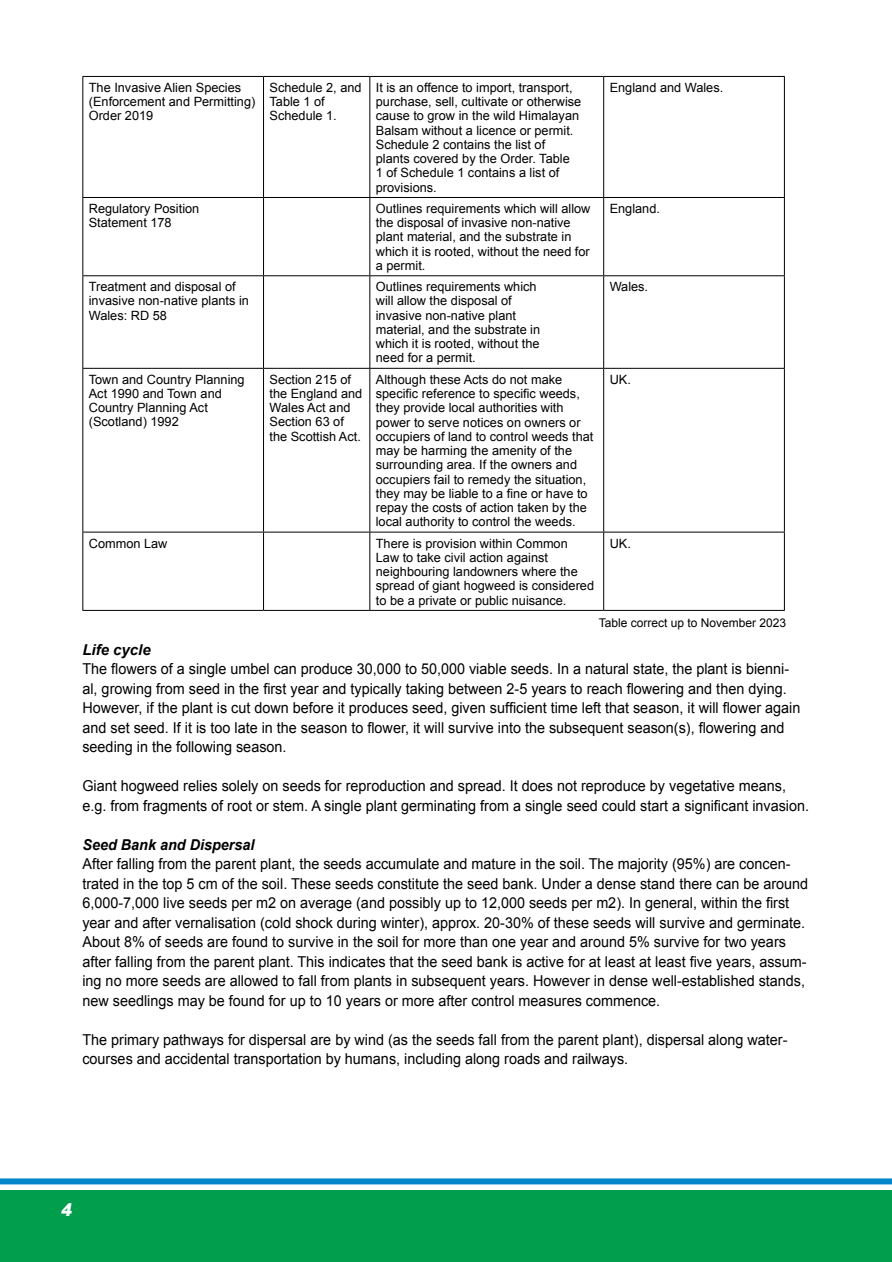
<style>
.page{position:relative;width:892px;height:1262px;background:#fff}
.page>*{position:absolute;margin:0;border:0;box-sizing:border-box;transform-origin:0 0}
.t1{font:italic 900 18px "Azbuka";color:#fff}
.t2{font:15px/19.5px "Arial";color:#000;scale:.96 1}
.t3{font:italic 700 15px "Arial";color:#000;scale:.96 1}
.t4{font:italic 700 15px "Arial";color:#000}
.t5{font:12.75px/14.2px "Arial";color:#000}
.t6{font:12px "Arial";color:#000}
</style>
<div class="page">
<div style="left:0;top:1190px;width:892px;height:72px;background:#009e4d"></div>
<div style="left:0;top:1178px;width:892px;height:6px;background:#0084ca"></div>
<hr style="left:82px;top:76px;width:182px;height:1px;background:#000">
<hr style="left:82px;top:77px;width:1px;height:120px;background:#000">
<hr style="left:264px;top:76px;width:106px;height:1px;background:#000">
<hr style="left:263px;top:77px;width:1px;height:120px;background:#000">
<hr style="left:370px;top:76px;width:234px;height:1px;background:#000">
<hr style="left:369px;top:77px;width:1px;height:120px;background:#000">
<hr style="left:604px;top:76px;width:181px;height:1px;background:#000">
<hr style="left:603px;top:77px;width:1px;height:120px;background:#000">
<hr style="left:784px;top:77px;width:1px;height:120px;background:#000">
<hr style="left:82px;top:197px;width:182px;height:1px;background:#000">
<hr style="left:82px;top:198px;width:1px;height:77px;background:#000">
<hr style="left:264px;top:197px;width:106px;height:1px;background:#000">
<hr style="left:263px;top:198px;width:1px;height:77px;background:#000">
<hr style="left:370px;top:197px;width:234px;height:1px;background:#000">
<hr style="left:369px;top:198px;width:1px;height:77px;background:#000">
<hr style="left:604px;top:197px;width:181px;height:1px;background:#000">
<hr style="left:603px;top:198px;width:1px;height:77px;background:#000">
<hr style="left:784px;top:198px;width:1px;height:77px;background:#000">
<hr style="left:82px;top:275px;width:182px;height:1px;background:#000">
<hr style="left:82px;top:276px;width:1px;height:92px;background:#000">
<hr style="left:264px;top:275px;width:106px;height:1px;background:#000">
<hr style="left:263px;top:276px;width:1px;height:92px;background:#000">
<hr style="left:370px;top:275px;width:234px;height:1px;background:#000">
<hr style="left:369px;top:276px;width:1px;height:92px;background:#000">
<hr style="left:604px;top:275px;width:181px;height:1px;background:#000">
<hr style="left:603px;top:276px;width:1px;height:92px;background:#000">
<hr style="left:784px;top:276px;width:1px;height:92px;background:#000">
<hr style="left:82px;top:368px;width:182px;height:1px;background:#000">
<hr style="left:82px;top:369px;width:1px;height:163px;background:#000">
<hr style="left:264px;top:368px;width:106px;height:1px;background:#000">
<hr style="left:263px;top:369px;width:1px;height:163px;background:#000">
<hr style="left:370px;top:368px;width:234px;height:1px;background:#000">
<hr style="left:369px;top:369px;width:1px;height:163px;background:#000">
<hr style="left:604px;top:368px;width:181px;height:1px;background:#000">
<hr style="left:603px;top:369px;width:1px;height:163px;background:#000">
<hr style="left:784px;top:369px;width:1px;height:163px;background:#000">
<hr style="left:82px;top:532px;width:182px;height:1px;background:#000">
<hr style="left:82px;top:532px;width:1px;height:78px;background:#000">
<hr style="left:264px;top:532px;width:106px;height:1px;background:#000">
<hr style="left:263px;top:532px;width:1px;height:78px;background:#000">
<hr style="left:370px;top:532px;width:234px;height:1px;background:#000">
<hr style="left:369px;top:532px;width:1px;height:78px;background:#000">
<hr style="left:604px;top:532px;width:181px;height:1px;background:#000">
<hr style="left:603px;top:532px;width:1px;height:78px;background:#000">
<hr style="left:784px;top:532px;width:1px;height:78px;background:#000">
<hr style="left:82px;top:610px;width:182px;height:1px;background:#000">
<hr style="left:264px;top:610px;width:106px;height:1px;background:#000">
<hr style="left:370px;top:610px;width:234px;height:1px;background:#000">
<hr style="left:604px;top:610px;width:181px;height:1px;background:#000">
<p class="t5" style="left:89px;top:80px;width:168px">The Invasive Alien Species (Enforcement and Permitting)<br>Order 2019</p>
<p class="t5" style="left:270px;top:80px;width:94px">Schedule 2, and<br>Table 1 of<br>Schedule 1.</p>
<p class="t5" style="left:376px;top:80px;width:207px">It is an offence to import, transport, purchase, sell, cultivate or otherwise cause to grow in the wild Himalayan<br>Balsam without a licence or permit.<br>Schedule 2 contains the list of plants covered by the Order. Table<br>1 of Schedule 1 contains a list of provisions.</p>
<p class="t5" style="left:610px;top:80px;width:115px">England and Wales.</p>
<p class="t5" style="left:89px;top:201px;width:112px">Regulatory Position<br>Statement 178</p>
<p class="t5" style="left:376px;top:201px;width:216px">Outlines requirements which will allow the disposal of invasive non-native plant material, and the substrate in which it is rooted, without the need for a permit.</p>
<p class="t5" style="left:610px;top:201px;width:52px">England.</p>
<p class="t5" style="left:89px;top:280px;width:162px">Treatment and disposal of invasive non-native plants in<br>Wales: RD 58</p>
<p class="t5" style="left:376px;top:280px;width:166px">Outlines requirements which will allow the disposal of invasive non-native plant material, and the substrate in which it is rooted, without the need for a permit.</p>
<p class="t5" style="left:610px;top:280px;width:40px">Wales.</p>
<p class="t5" style="left:89px;top:372px;width:157px">Town and Country Planning<br>Act 1990 and Town and<br>Country Planning Act (Scotland) 1992</p>
<p class="t5" style="left:270px;top:372px;width:94px">Section 215 of the England and<br>Wales Act and<br>Section 63 of the Scottish Act.</p>
<p class="t5" style="left:376px;top:372px;width:219px">Although these Acts do not make specific reference to specific weeds, they provide local authorities with power to serve notices on owners or occupiers of land to control weeds that may be harming the amenity of the surrounding area. If the owners and occupiers fail to remedy the situation, they may be liable to a fine or have to repay the costs of action taken by the local authority to control the weeds.</p>
<p class="t5" style="left:610px;top:372px;width:23px">UK.</p>
<p class="t5" style="left:89px;top:536px;width:80px">Common Law</p>
<p class="t5" style="left:376px;top:536px;width:220px">There is provision within Common Law to take civil action against neighbouring landowners where the spread of giant hogweed is considered to be a private or public nuisance.</p>
<p class="t5" style="left:610px;top:536px;width:23px">UK.</p>
<p class="t6" style="left:599px;top:615px;width:189px">Table correct up to November 2023</p>
<p class="t4" style="left:82px;top:639px;width:70px">Life cycle</p>
<p class="t2" style="left:82px;top:659px;width:749px">The flowers of a single umbel can produce 30,000 to 50,000 viable seeds. In a natural state, the plant is bienni&shy;al, growing from seed in the first year and typically taking between 2-5 years to reach flowering and then dying.<br>However, if the plant is cut down before it produces seed, given sufficient time left that season, it will flower again and set seed. If it is too late in the season to flower, it will survive into the subsequent season(s), flowering and seeding in the following season.</p>
<p class="t2" style="left:82px;top:776px;width:759px">Giant hogweed relies solely on seeds for reproduction and spread. It does not reproduce by vegetative means, e.g. from fragments of root or stem. A single plant germinating from a single seed could start a significant invasion.</p>
<p class="t3" style="left:82px;top:834px;width:181px">Seed Bank and Dispersal</p>
<p class="t2" style="left:82px;top:854px;width:757px">After falling from the parent plant, the seeds accumulate and mature in the soil. The majority (95%) are concen&shy;trated in the top 5 cm of the soil. These seeds constitute the seed bank. Under a dense stand there can be around 6,000-7,000 live seeds per m2 on average (and possibly up to 12,000 seeds per m2). In general, within the first year and after vernalisation (cold shock during winter), approx. 20-30% of these seeds will survive and germinate.<br>About 8% of seeds are found to survive in the soil for more than one year and around 5% survive for two years after falling from the parent plant. This indicates that the seed bank is active for at least at least five years, assum&shy;ing no more seeds are allowed to fall from plants in subsequent years. However in dense well-established stands, new seedlings may be found for up to 10 years or more after control measures commence.</p>
<p class="t2" style="left:82px;top:1030px;width:736px">The primary pathways for dispersal are by wind (as the seeds fall from the parent plant), dispersal along water&shy;courses and accidental transportation by humans, including along roads and railways.</p>
<p class="t1" style="left:61px;top:1198px;width:16px">4</p>
</div>
